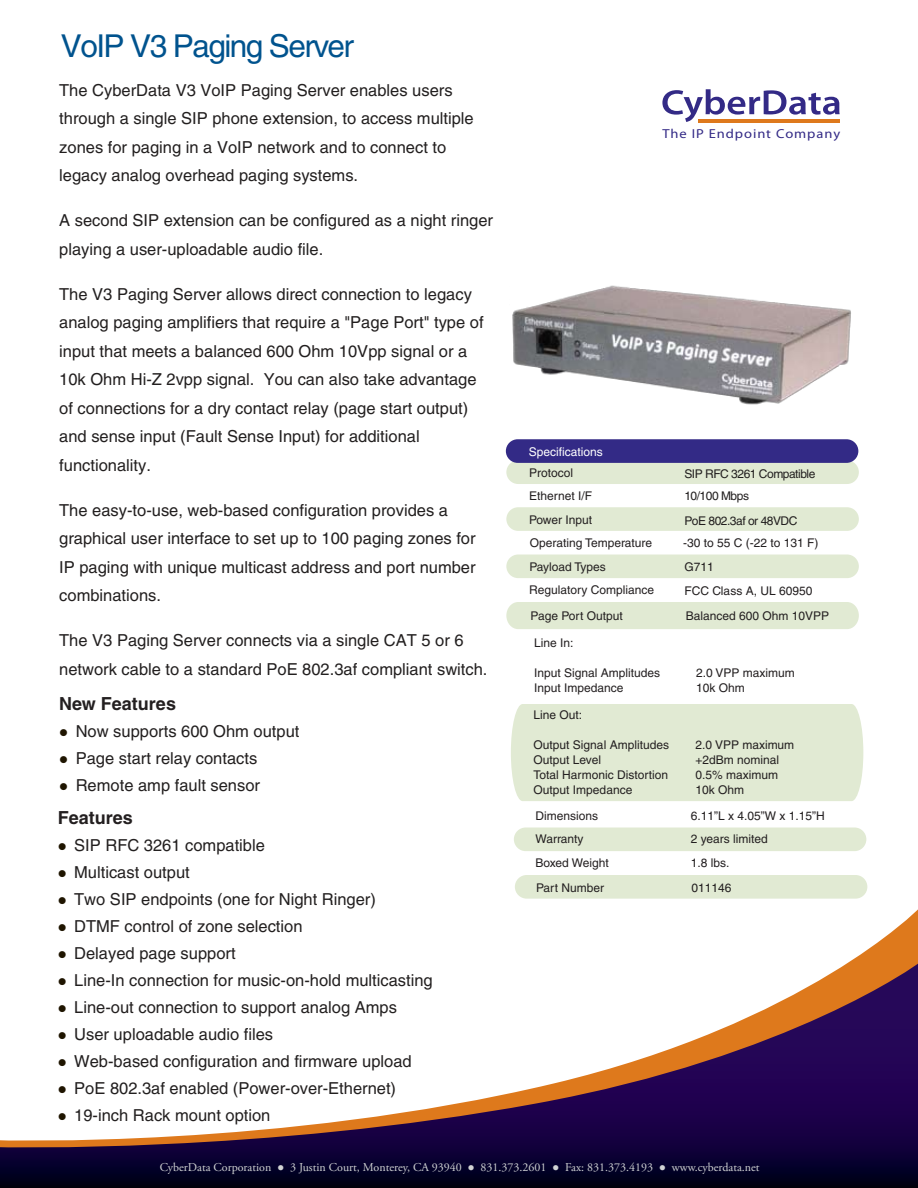
<style>
.page{position:relative;width:918px;height:1188px;background:#fff}
.page>*{position:absolute;margin:0;border:0;box-sizing:border-box;transform-origin:0 0}
.t1{font:31.5px "Helvetica";letter-spacing:-.05em;color:#00538e}
.t2{font:700 18px "Helvetica";color:#231f20}
.t3{font:16.5px/28.5px "Helvetica";color:#221f1f}
.t4{font:13.05px "Myriad Pro";letter-spacing:.065em;color:#332a86;scale:1.11 1}
.t5{font:12px "Helvetica";color:#231f20}
.t6{font:12px "Adobe Garamond Pro";color:#d1d3d4}
.t7{font:12px "Helvetica";letter-spacing:-.04em;color:#221f1f}
.t8{font:12px "Helvetica";color:#fff}
.s1{color:#1f1500}
</style>
<div class="page">
<div style="left:511px;top:704px;width:352px;height:97px;background:#e1ead3"></div>
<div style="left:514px;top:828px;width:352px;height:23px;background:#e1ead3;border-radius:12px"></div>
<div style="left:506px;top:507px;width:353px;height:24px;background:#e1ead3;border-radius:12px"></div>
<div style="left:506px;top:460px;width:353px;height:24px;background:#e1ead3;border-radius:12px"></div>
<div style="left:506px;top:602px;width:353px;height:27px;background:#e1ead3"></div>
<div style="left:515px;top:875px;width:352px;height:24px;background:#e1ead3;border-radius:12px"></div>
<div style="left:506px;top:555px;width:353px;height:23px;background:#e1ead3;border-radius:12px"></div>
<div style="left:506px;top:439px;width:352px;height:24px;background:#332a86;border-radius:12px"></div>
<svg style="left:846px;top:909px;width:72px;height:55px"></svg>
<svg style="left:0;top:964px;width:918px;height:224px"></svg>
<svg style="left:662px;top:89px;width:178px;height:33px"></svg>
<hr style="left:698px;top:120px;width:142px;height:3px;background:#de791c">
<img style="left:512px;top:285px;width:339px;height:120px">
<h1 class="t1" style="left:61px;top:28px;width:295px">VoIP V3 Paging Server</h1>
<p class="t3" style="left:59px;top:76px;width:416px">The CyberData V3 VoIP Paging Server enables users through a single SIP phone extension, to access multiple zones for paging in a VoIP network and to connect to legacy analog overhead paging systems.</p>
<p class="t3" style="left:59px;top:206px;width:435px">A second SIP extension can be configured as a night ringer playing a user-uploadable audio file.</p>
<p class="t3" style="left:59px;top:280px;width:426px">The V3 Paging Server allows direct connection to legacy analog paging amplifiers that require a "Page Port" type of input that meets a balanced 600 Ohm 10Vpp signal or a 10k Ohm Hi-Z 2vpp signal. You can also take advantage of connections for a dry contact relay (page start output) and sense input (Fault Sense Input) for additional functionality.</p>
<p class="t3" style="left:59px;top:495px;width:418px">The easy-to-use, web-based configuration provides a graphical user interface to set up to 100 paging zones for IP paging with unique multicast address and port number combinations.</p>
<p class="t3" style="left:59px;top:626px;width:430px">The V3 Paging Server connects via a single CAT 5 or 6 network cable to a standard PoE 802.3af compliant switch.</p>
<p class="t2" style="left:59px;top:692px;width:118px">New Features</p>
<p class="t3" style="left:59px;top:717px;width:242px"><span class="s1">●</span> Now supports 600 Ohm output</p>
<p class="t3" style="left:59px;top:744px;width:200px"><span class="s1">●</span> Page start relay contacts</p>
<p class="t3" style="left:59px;top:771px;width:202px"><span class="s1">●</span> Remote amp fault sensor</p>
<p class="t2" style="left:58px;top:806px;width:77px">Features</p>
<p class="t3" style="left:58px;top:831px;width:209px"><span class="s1">●</span> SIP RFC 3261 compatible</p>
<p class="t3" style="left:58px;top:858px;width:134px"><span class="s1">●</span> Multicast output</p>
<p class="t3" style="left:58px;top:885px;width:320px"><span class="s1">●</span> Two SIP endpoints (one for Night Ringer)</p>
<p class="t3" style="left:58px;top:912px;width:246px"><span class="s1">●</span> DTMF control of zone selection</p>
<p class="t3" style="left:58px;top:939px;width:179px"><span class="s1">●</span> Delayed page support</p>
<p class="t3" style="left:58px;top:966px;width:377px"><span class="s1">●</span> Line-In connection for music-on-hold multicasting</p>
<p class="t3" style="left:58px;top:993px;width:341px"><span class="s1">●</span> Line-out connection to support analog Amps</p>
<p class="t3" style="left:58px;top:1020px;width:217px"><span class="s1">●</span> User uploadable audio files</p>
<p class="t3" style="left:58px;top:1047px;width:355px"><span class="s1">●</span> Web-based configuration and firmware upload</p>
<p class="t3" style="left:58px;top:1074px;width:340px"><span class="s1">●</span> PoE 802.3af enabled (Power-over-Ethernet)</p>
<p class="t3" style="left:58px;top:1101px;width:214px"><span class="s1">●</span> 19-inch Rack mount option</p>
<p class="t4" style="left:662px;top:125px;width:162px">The IP Endpoint Company</p>
<p class="t8" style="left:529px;top:445px;width:76px">Specifications</p>
<p class="t5" style="left:529px;top:466px;width:46px">Protocol</p>
<p class="t7" style="left:684px;top:466px;width:133px">SIP RFC 3261 Compatible</p>
<p class="t5" style="left:529px;top:489px;width:64px">Ethernet I/F</p>
<p class="t7" style="left:684px;top:489px;width:66px">10/100 Mbps</p>
<p class="t5" style="left:529px;top:513px;width:65px">Power Input</p>
<p class="t7" style="left:684px;top:514px;width:115px">PoE 802.3af or 48VDC</p>
<p class="t5" style="left:530px;top:536px;width:124px">Operating Temperature</p>
<p class="t5" style="left:683px;top:536px;width:137px">-30 to 55 C (-22 to 131 F)</p>
<p class="t5" style="left:529px;top:559px;width:78px">Payload Types</p>
<p class="t5" style="left:685px;top:559px;width:31px">G711</p>
<p class="t5" style="left:529px;top:583px;width:127px">Regulatory Compliance</p>
<p class="t5" style="left:684px;top:583px;width:130px">FCC Class A, UL 60950</p>
<p class="t5" style="left:531px;top:609px;width:94px">Page Port Output</p>
<p class="t5" style="left:686px;top:609px;width:145px">Balanced 600 Ohm 10VPP</p>
<p class="t5" style="left:534px;top:636px;width:41px">Line In:</p>
<p class="t5" style="left:534px;top:666px;width:128px">Input Signal Amplitudes</p>
<p class="t5" style="left:696px;top:666px;width:100px">2.0 VPP maximum</p>
<p class="t5" style="left:534px;top:681px;width:91px">Input Impedance</p>
<p class="t5" style="left:696px;top:681px;width:50px">10k Ohm</p>
<p class="t5" style="left:534px;top:708px;width:50px">Line Out:</p>
<p class="t5" style="left:534px;top:738px;width:137px">Output Signal Amplitudes</p>
<p class="t5" style="left:696px;top:738px;width:100px">2.0 VPP maximum</p>
<p class="t5" style="left:534px;top:753px;width:69px">Output Level</p>
<p class="t5" style="left:696px;top:753px;width:85px">+2dBm nominal</p>
<p class="t5" style="left:534px;top:768px;width:136px">Total Harmonic Distortion</p>
<p class="t5" style="left:696px;top:768px;width:84px">0.5% maximum</p>
<p class="t5" style="left:534px;top:783px;width:100px">Output Impedance</p>
<p class="t5" style="left:696px;top:783px;width:50px">10k Ohm</p>
<p class="t5" style="left:536px;top:809px;width:64px">Dimensions</p>
<p class="t5" style="left:691px;top:809px;width:136px">6.11”L x 4.05”W x 1.15”H</p>
<p class="t5" style="left:536px;top:832px;width:50px">Warranty</p>
<p class="t5" style="left:691px;top:832px;width:79px">2 years limited</p>
<p class="t5" style="left:536px;top:855px;width:75px">Boxed Weight</p>
<p class="t5" style="left:691px;top:855px;width:40px">1.8 lbs.</p>
<p class="t5" style="left:536px;top:880px;width:70px">Part Number</p>
<p class="t5" style="left:691px;top:880px;width:42px">011146</p>
<p class="t6" style="left:160px;top:1160px;width:601px">CyberData Corporation ● 3 Justin Court, Monterey, CA 93940 ● 831.373.2601 ● Fax: 831.373.4193 ● www.cyberdata.net</p>
</div>
